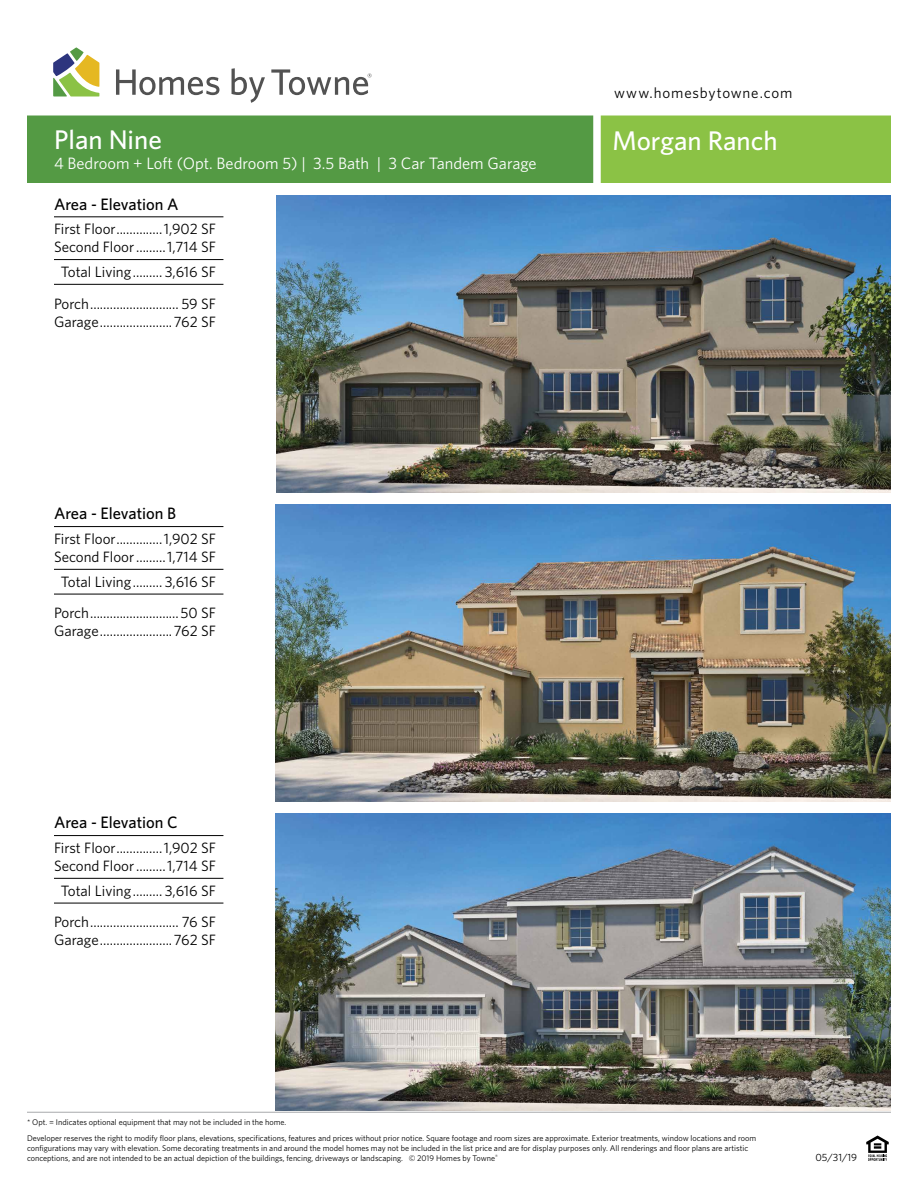
<style>
.page{position:relative;width:918px;height:1188px;background:#fff}
.page>*{position:absolute;margin:0;border:0;box-sizing:border-box;transform-origin:0 0}
.t1{font:500 27px "Whitney";color:#fff}
.t2{font:16.5px "Whitney";color:#fff}
.t3{font:500 16.5px "Whitney";color:#000}
.t4{font:15px/18px "Whitney";color:#000}
.t5{font:15px "Whitney";letter-spacing:.055em;color:#000}
.t6{font:10.5px "Whitney";color:#000}
.t7{font:8.25px/16.6px "Whitney";color:#000}
</style>
<div class="page">
<hr style="left:27px;top:1112px;width:864px;height:1px;background:#a7a9ac">
<svg style="left:866px;top:1136px;width:23px;height:25px"></svg>
<svg style="left:53px;top:47px;width:46px;height:49px"></svg>
<svg style="left:116px;top:69px;width:103px;height:26px"></svg>
<svg style="left:232px;top:68px;width:33px;height:35px"></svg>
<svg style="left:271px;top:69px;width:101px;height:26px"></svg>
<div style="left:27px;top:116px;width:570px;height:67px;background:#549a44"></div>
<div style="left:597px;top:116px;width:294px;height:67px;background:#8bc245"></div>
<div style="left:593px;top:113px;width:8px;height:70px;background:#fff"></div>
<hr style="left:54px;top:216px;width:169px;height:1px;background:#000">
<hr style="left:54px;top:259px;width:169px;height:1px;background:#000">
<hr style="left:54px;top:284px;width:169px;height:1px;background:#000">
<hr style="left:54px;top:526px;width:169px;height:1px;background:#000">
<hr style="left:54px;top:569px;width:169px;height:1px;background:#000">
<hr style="left:54px;top:594px;width:169px;height:1px;background:#000">
<hr style="left:54px;top:835px;width:169px;height:1px;background:#000">
<hr style="left:54px;top:878px;width:169px;height:1px;background:#000">
<hr style="left:54px;top:903px;width:169px;height:1px;background:#000">
<img style="left:277px;top:196px;width:614px;height:297px">
<img style="left:275px;top:505px;width:616px;height:297px">
<img style="left:275px;top:814px;width:616px;height:297px">
<h1 class="t1" style="left:54px;top:122px;width:109px">Plan Nine</h1>
<h2 class="t2" style="left:54px;top:152px;width:484px">4 Bedroom + Loft (Opt. Bedroom 5) | 3.5 Bath | 3 Car Tandem Garage</h2>
<h2 class="t3" style="left:54px;top:193px;width:126px">Area - Elevation A</h2>
<h3 class="t4" style="left:54px;top:220px;width:164px">First Floor..............1,902 SF<br>Second Floor.........1,714 SF</h3>
<h3 class="t4" style="left:54px;top:256px;width:163px;line-height:31.5px;text-align:center">Total Living......... 3,616 SF<br>Porch........................... 59 SF</h3>
<h3 class="t4" style="left:54px;top:312px;width:163px">Garage......................762 SF</h3>
<h3 class="t5" style="left:614px;top:83px;width:180px">www.homesbytowne.com</h3>
<h1 class="t1" style="left:612px;top:122px;width:167px">Morgan Ranch</h1>
<h2 class="t3" style="left:54px;top:503px;width:124px">Area - Elevation B</h2>
<h3 class="t4" style="left:54px;top:530px;width:164px">First Floor..............1,902 SF<br>Second Floor.........1,714 SF</h3>
<h3 class="t4" style="left:54px;top:566px;width:163px;line-height:31.5px;text-align:center">Total Living......... 3,616 SF<br>Porch...........................50 SF</h3>
<h3 class="t4" style="left:54px;top:622px;width:163px">Garage......................762 SF</h3>
<h2 class="t3" style="left:54px;top:812px;width:125px">Area - Elevation C</h2>
<h3 class="t4" style="left:54px;top:839px;width:164px">First Floor..............1,902 SF<br>Second Floor.........1,714 SF</h3>
<h3 class="t4" style="left:54px;top:875px;width:163px;line-height:31.5px;text-align:center">Total Living......... 3,616 SF<br>Porch........................... 76 SF</h3>
<h3 class="t4" style="left:54px;top:931px;width:163px">Garage......................762 SF</h3>
<p class="t7" style="left:27px;top:1113px;width:731px">* Opt. = Indicates optional equipment that may not be included in the home.<br>Developer reserves the right to modify floor plans, elevations, specifications, features and prices without prior notice. Square footage and room sizes are approximate. Exterior treatments, window locations and room</p>
<p class="t7" style="left:27px;top:1143px;width:723px;line-height:9.9px">configurations may vary with elevation. Some decorating treatments in and around the model homes may not be included in the list price and are for display purposes only. All renderings and floor plans are artistic conceptions, and are not intended to be an actual depiction of the buildings, fencing, driveways or landscaping. © 2019 Homes by Towne<sup>®</sup></p>
<p class="t6" style="left:815px;top:1150px;width:43px">05/31/19</p>
</div>
